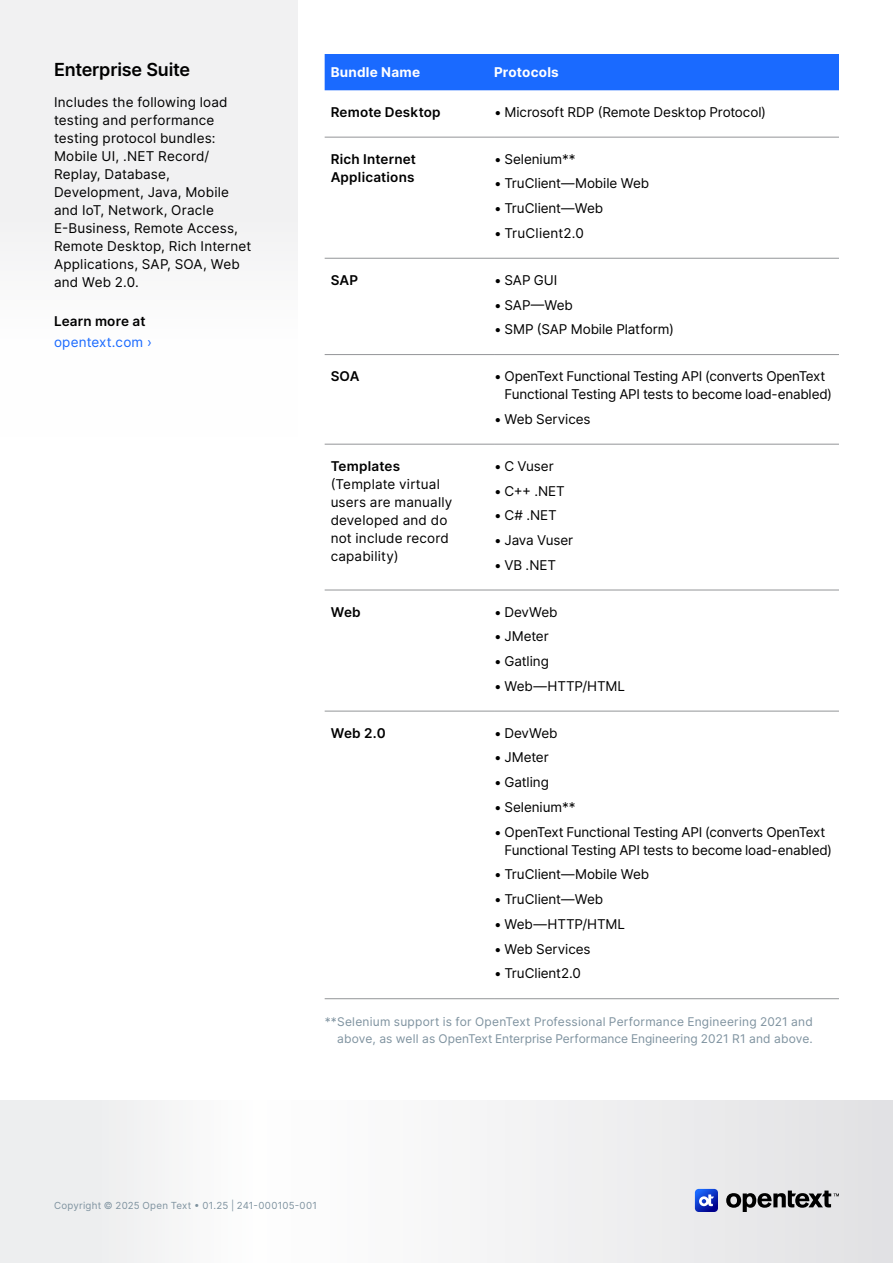
<style>
.page{position:relative;width:893px;height:1263px;background:#fff}
.page>*{position:absolute;margin:0;border:0;box-sizing:border-box;transform-origin:0 0}
.H3_Heading{font:600 18px "Inter";letter-spacing:-.01em;color:#000}
.Body{font:13.5px/18px "Inter";letter-spacing:-.005em;color:#000}
.Body-2{font:13.5px/18px "Inter";letter-spacing:.015em;color:#000}
.Table_H2{font:13.5px/18px "Inter";letter-spacing:.015em;color:#000}
.Table_H2-2{font:600 13.5px/18px "Inter";letter-spacing:.015em;color:#000}
.Table_H1{font:700 13.5px "Inter";letter-spacing:.015em;color:#fff}
.Sidebar_CTA{font:13.5px "Inter";letter-spacing:.015em;color:#1a6aff}
.H4_Heading{font:600 13.5px "Inter";letter-spacing:.01em;color:#000}
.Footnote{font:12px/16.5px "Inter";letter-spacing:.01em;color:#7e929f;text-align:right}
.t1{font:9.75px "Inter";letter-spacing:.025em;color:#7e929f}
.s1{font-weight:600}
</style>
<div class="page">
<svg style="left:0;top:1101px;width:893px;height:162px"></svg>
<svg style="left:726px;top:1190px;width:113px;height:22px"></svg>
<svg style="left:695px;top:1189px;width:23px;height:23px"></svg>
<div style="left:0;top:0;width:298px;height:251px;background:#f1f1f2"></div>
<div style="left:325px;top:54px;width:514px;height:36px;background:#1a6aff"></div>
<hr style="left:325px;top:137px;width:169px;height:1px;background:#939598">
<hr style="left:494px;top:137px;width:345px;height:1px;background:#939598">
<hr style="left:325px;top:258px;width:169px;height:1px;background:#939598">
<hr style="left:494px;top:258px;width:345px;height:1px;background:#939598">
<hr style="left:325px;top:354px;width:169px;height:1px;background:#939598">
<hr style="left:494px;top:354px;width:345px;height:1px;background:#939598">
<hr style="left:325px;top:444px;width:169px;height:1px;background:#939598">
<hr style="left:494px;top:444px;width:345px;height:1px;background:#939598">
<hr style="left:325px;top:590px;width:169px;height:1px;background:#939598">
<hr style="left:494px;top:590px;width:345px;height:1px;background:#939598">
<hr style="left:325px;top:711px;width:169px;height:1px;background:#939598">
<hr style="left:494px;top:711px;width:345px;height:1px;background:#939598">
<hr style="left:325px;top:998px;width:169px;height:1px;background:#939598">
<hr style="left:494px;top:998px;width:345px;height:1px;background:#939598">
<h3 class="H3_Heading" style="left:54px;top:56px;width:138px">Enterprise Suite</h3>
<p class="Body-2" style="left:54px;top:93px;width:199px">Includes the following load testing and performance testing protocol bundles:<br>Mobile UI, .NET Record/<br>Replay, Database,<br>Development, Java, Mobile and IoT, Network, Oracle<br>E-Business, Remote Access,<br>Remote Desktop, Rich Internet<br>Applications, SAP, SOA, Web and Web 2.0.</p>
<h4 class="H4_Heading" style="left:54px;top:311px;width:93px">Learn more at</h4>
<p class="Sidebar_CTA" style="left:54px;top:332px;width:99px">opentext.com ›</p>
<p class="Table_H1" style="left:331px;top:62px;width:91px">Bundle Name</p>
<p class="Table_H1" style="left:494px;top:62px;width:66px">Protocols</p>
<p class="Table_H2-2" style="left:331px;top:103px;width:111px">Remote Desktop</p>
<p class="Body" style="left:494px;top:103px;width:274px">• Microsoft RDP (Remote Desktop Protocol)</p>
<p class="Table_H2-2" style="left:331px;top:149px;width:87px">Rich Internet<br>Applications</p>
<p class="Body" style="left:494px;top:150px;width:83px">• Selenium**</p>
<p class="Body" style="left:494px;top:174px;width:157px">• TruClient—Mobile Web</p>
<p class="Body" style="left:494px;top:199px;width:111px">• TruClient—Web</p>
<p class="Body-2" style="left:494px;top:224px;width:91px">• TruClient2.0</p>
<p class="Table_H2-2" style="left:331px;top:270px;width:29px">SAP</p>
<p class="Body" style="left:494px;top:271px;width:65px">• SAP GUI</p>
<p class="Body" style="left:494px;top:295px;width:80px">• SAP—Web</p>
<p class="Body" style="left:494px;top:320px;width:181px">• SMP (SAP Mobile Platform)</p>
<p class="Table_H2-2" style="left:331px;top:367px;width:31px">SOA</p>
<p class="Body" style="left:504px;top:367px;width:329px;text-indent:-10px">• OpenText Functional Testing API (converts OpenText<br>Functional Testing API tests to become load-enabled)</p>
<p class="Body" style="left:494px;top:410px;width:98px">• Web Services</p>
<p class="Table_H2" style="left:331px;top:456px;width:123px"><span class="s1">Templates </span>(Template virtual users are manually developed and do not include record capability)</p>
<p class="Body" style="left:494px;top:456px;width:61px">• C Vuser</p>
<p class="Body" style="left:494px;top:481px;width:72px">• C++ .NET</p>
<p class="Body" style="left:494px;top:506px;width:64px">• C# .NET</p>
<p class="Body" style="left:494px;top:531px;width:81px">• Java Vuser</p>
<p class="Body" style="left:494px;top:555px;width:64px">• VB .NET</p>
<p class="Table_H2-2" style="left:331px;top:602px;width:32px">Web</p>
<p class="Body" style="left:494px;top:602px;width:65px">• DevWeb</p>
<p class="Body" style="left:494px;top:627px;width:56px">• JMeter</p>
<p class="Body" style="left:494px;top:652px;width:56px">• Gatling</p>
<p class="Body" style="left:494px;top:677px;width:133px">• Web—HTTP/HTML</p>
<p class="Table_H2-2" style="left:331px;top:723px;width:57px">Web 2.0</p>
<p class="Body" style="left:494px;top:723px;width:65px">• DevWeb</p>
<p class="Body" style="left:494px;top:748px;width:56px">• JMeter</p>
<p class="Body" style="left:494px;top:773px;width:56px">• Gatling</p>
<p class="Body" style="left:494px;top:798px;width:83px">• Selenium**</p>
<p class="Body" style="left:504px;top:822px;width:329px;text-indent:-10px">• OpenText Functional Testing API (converts OpenText<br>Functional Testing API tests to become load-enabled)</p>
<p class="Body" style="left:494px;top:865px;width:157px">• TruClient—Mobile Web</p>
<p class="Body" style="left:494px;top:890px;width:111px">• TruClient—Web</p>
<p class="Body" style="left:494px;top:915px;width:133px">• Web—HTTP/HTML</p>
<p class="Body" style="left:494px;top:939px;width:98px">• Web Services</p>
<p class="Body" style="left:494px;top:964px;width:88px">• TruClient2.0</p>
<p class="Footnote" style="left:325px;top:1013px;width:490px">**Selenium support is for OpenText Professional Performance Engineering 2021 and above, as well as OpenText Enterprise Performance Engineering 2021 R1 and above.</p>
<p class="t1" style="left:54px;top:1198px;width:264px">Copyright © 2025 Open Text • 01.25 | 241-000105-001</p>
</div>
